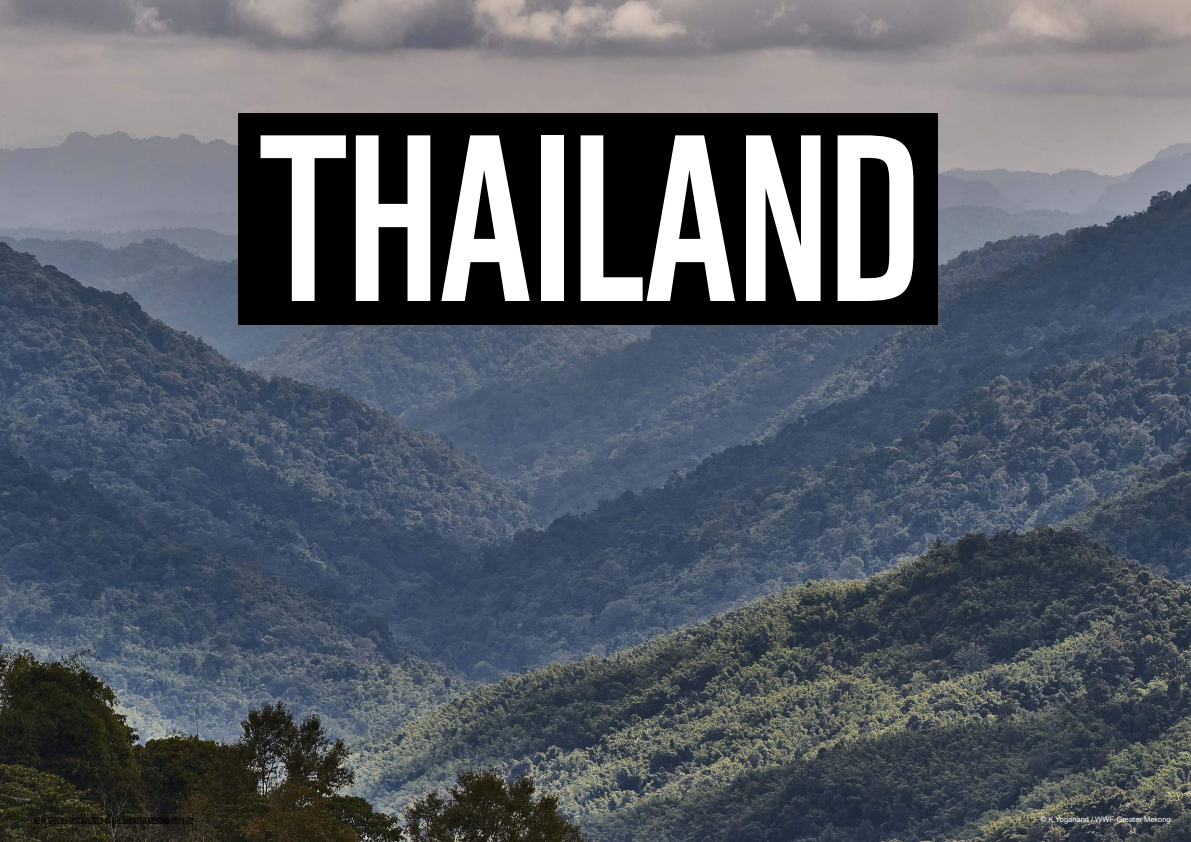
<style>
.page{position:relative;width:1191px;height:842px;background:#fff}
.page>*{position:absolute;margin:0;border:0;box-sizing:border-box;transform-origin:0 0}
.t1{font:230px "WWF";color:#fff}
.t2{font:9px "WWF";color:#000}
.t3{font:7.5px "Arial";color:#fff}
</style>
<div class="page">
<img style="left:0;top:0;width:1191px;height:842px">
<div style="left:239px;top:113px;width:699px;height:212px;background:#000"></div>
<h1 class="t1" style="left:259px;top:130px;width:663px">THAILAND</h1>
<p class="t2" style="left:34px;top:817px;width:161px">NEW SPECIES DISCOVERIES IN THE GREATER MEKONG 2021-22</p>
<p class="t3" style="left:1040px;top:817px;width:131px">© K.Yoganand / WWF-Greater Mekong</p>
</div>
